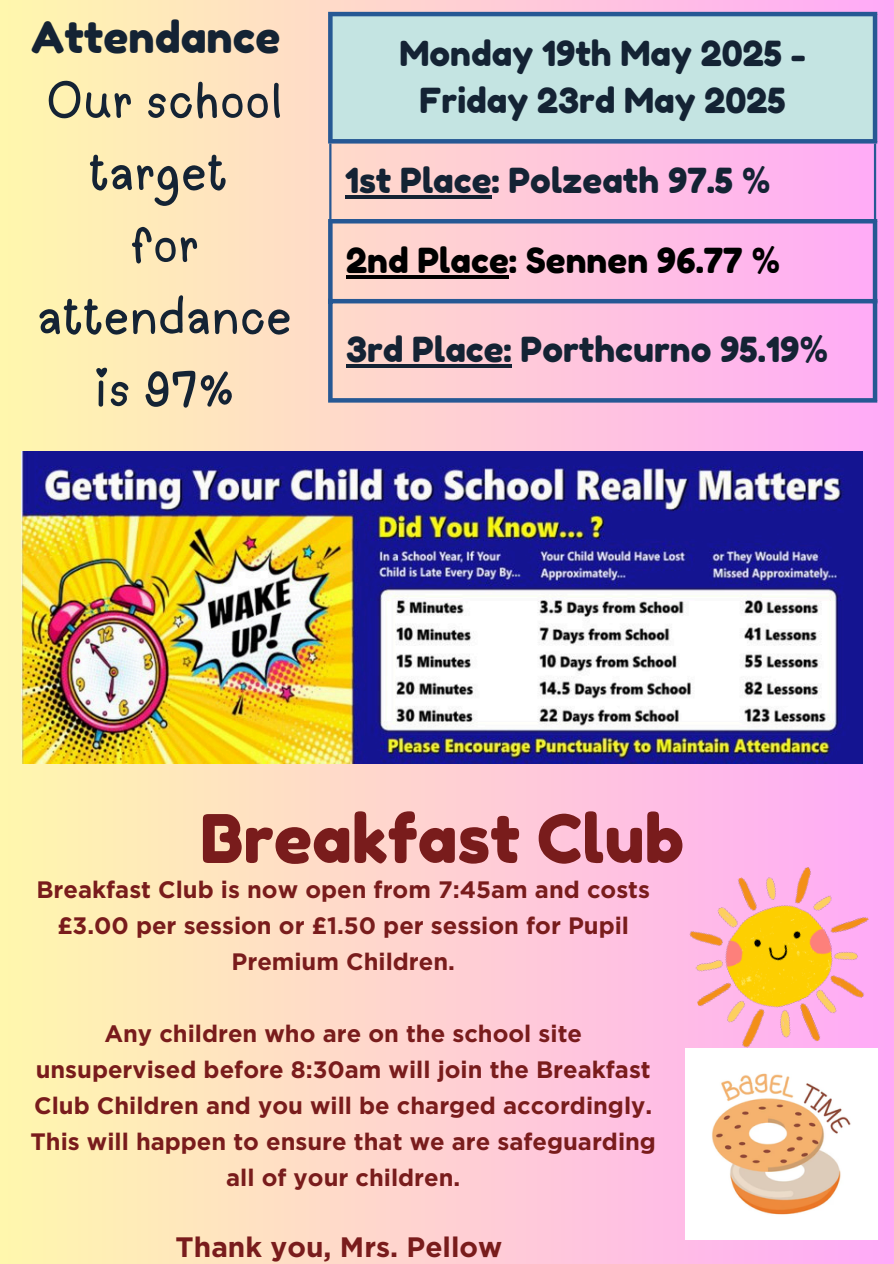
<style>
.page{position:relative;width:894px;height:1264px;background:#fff}
.page>*{position:absolute;margin:0;border:0;box-sizing:border-box;transform-origin:0 0}
.t1{font:66.75px "Fredoka One";color:#791c1c}
.t2{font:52.2px/72px "lulu";color:#142334;text-align:center}
.t3{font:43.5px "Fredoka One";color:#142334}
.t4{font:34.5px/47.2px "Fredoka One";color:#142334;text-align:center}
.t5{font:34.5px "Fredoka One";color:#000}
.t6{font:700 28.05px "Gotham";color:#791c1c}
.t7{font:700 23.7px/36px "Gotham";color:#791c1c;text-align:center}
</style>
<div class="page">
<div style="left:0;top:0;width:893px;height:1263px;background:linear-gradient(to right,#fff7ad,#fda9f8)"></div>
<div style="left:330px;top:14px;width:545px;height:128px;background:#c4e4e2"></div>
<hr style="left:345px;top:195px;width:146px;height:4px;background:#142334">
<hr style="left:346px;top:275px;width:162px;height:4px;background:#000">
<hr style="left:346px;top:364px;width:165px;height:3px;background:#142334">
<hr style="left:329px;top:143px;width:2px;height:76px;background:#265894">
<hr style="left:873px;top:143px;width:2px;height:76px;background:#265894">
<svg style="left:328px;top:16px;width:4px;height:123px"></svg>
<svg style="left:328px;top:223px;width:4px;height:175px"></svg>
<div style="left:872px;top:16px;width:5px;height:123px;background:#265894"></div>
<div style="left:872px;top:223px;width:5px;height:175px;background:#265894"></div>
<hr style="left:328px;top:12px;width:549px;height:4px;background:#265894">
<hr style="left:328px;top:139px;width:549px;height:4px;background:#265894">
<hr style="left:328px;top:219px;width:549px;height:4px;background:#265894">
<hr style="left:328px;top:299px;width:549px;height:4px;background:#265894">
<svg style="left:328px;top:398px;width:549px;height:4px;background:#2c5b96"></svg>
<img style="left:658px;top:838px;width:235px;height:240px">
<img style="left:685px;top:1048px;width:191px;height:191px">
<img style="left:21px;top:451px;width:841px;height:312px">
<p class="t3" style="left:31px;top:11px;width:251px">Attendance</p>
<p class="t2" style="left:37px;top:57px;width:256px">Our school target<br>for attendance is 97%</p>
<h3 class="t4" style="left:399px;top:29px;width:407px">Monday 19th May 2025 -<br>Friday 23rd May 2025</h3>
<h2 class="t4" style="left:345px;top:157px;width:427px">1st Place: Polzeath 97.5 %</h2>
<p class="t5" style="left:346px;top:239px;width:435px">2nd Place: Sennen 96.77 %</p>
<p class="t4" style="left:346px;top:325px;width:483px">3rd Place: Porthcurno 95.19%</p>
<h1 class="t1" style="left:200px;top:798px;width:485px">Breakfast Club</h1>
<p class="t7" style="left:36px;top:871px;width:615px">Breakfast Club is now open from 7:45am and costs £3.00 per session or £1.50 per session for Pupil<br>Premium Children.</p>
<h4 class="t7" style="left:30px;top:1015px;width:627px">Any children who are on the school site unsupervised before 8:30am will join the Breakfast Club Children and you will be charged accordingly.<br>This will happen to ensure that we are safeguarding all of your children.</h4>
<p class="t6" style="left:175px;top:1230px;width:328px">Thank you, Mrs. Pellow</p>
</div>
